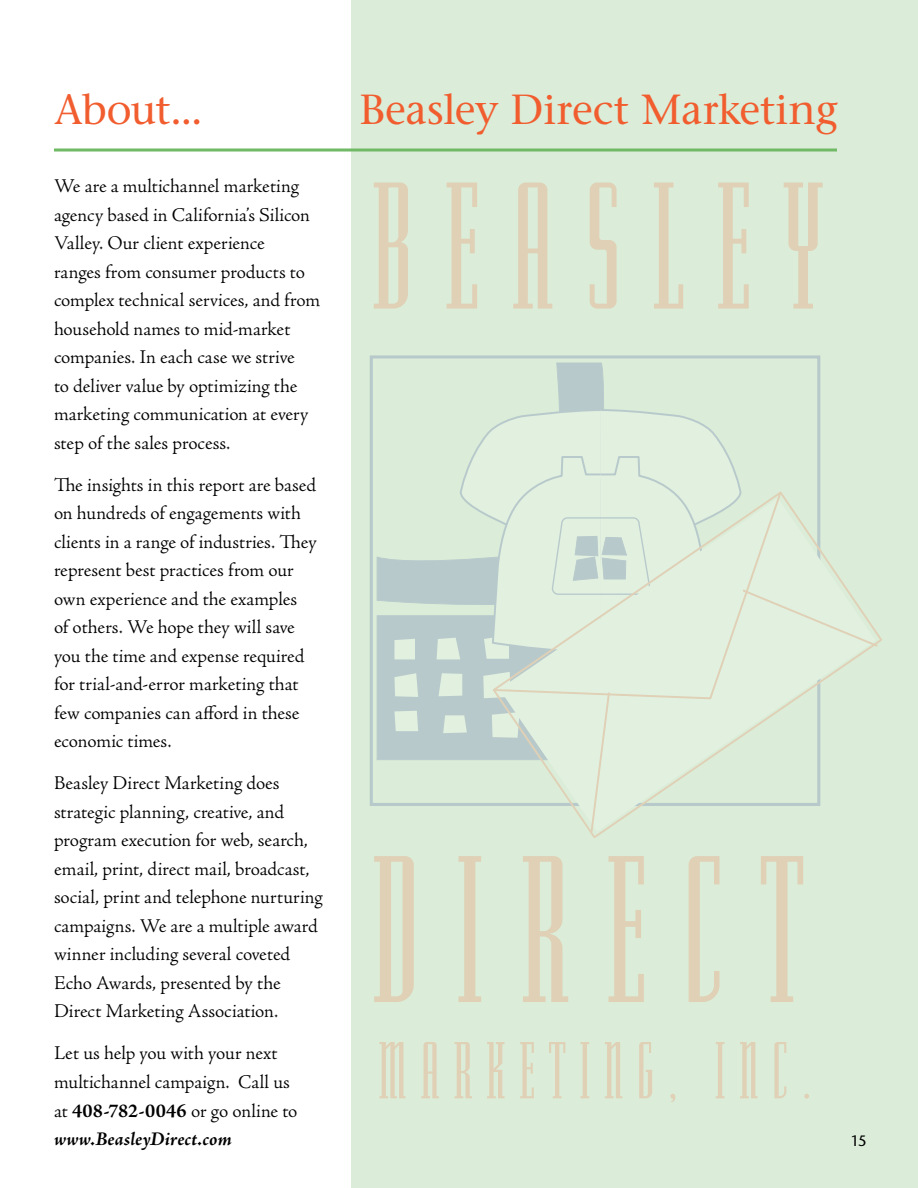
<style>
.page{position:relative;width:918px;height:1188px;background:#fff}
.page>*{position:absolute;margin:0;border:0;box-sizing:border-box;transform-origin:0 0}
.t1{font:42px "Stone Serif";letter-spacing:-.01em;color:#f15d2f}
.t2{font:300 19.5px/28.5px "Adobe Jenson Pro";color:#000}
.t3{font:15px "Stone Sans";color:#000}
.s1{font-weight:700}
.s2{font-weight:700;font-style:italic}
</style>
<div class="page">
<div style="left:351px;top:0;width:567px;height:1188px;background:#dbedd8"></div>
<svg style="left:54px;top:148px;width:783px;height:4px;background:#8dc785"></svg>
<svg style="left:376px;top:362px;width:228px;height:242px"></svg>
<div style="left:377px;top:615px;width:250px;height:145px;background:#b7c9cb"></div>
<svg style="left:394px;top:639px;width:21px;height:20px"></svg>
<svg style="left:394px;top:673px;width:24px;height:24px"></svg>
<svg style="left:443px;top:715px;width:24px;height:18px"></svg>
<svg style="left:439px;top:673px;width:23px;height:23px"></svg>
<svg style="left:394px;top:711px;width:24px;height:20px"></svg>
<svg style="left:483px;top:675px;width:8px;height:23px"></svg>
<svg style="left:374px;top:183px;width:34px;height:126px"></svg>
<svg style="left:447px;top:183px;width:30px;height:126px"></svg>
<svg style="left:513px;top:183px;width:39px;height:126px"></svg>
<svg style="left:590px;top:183px;width:27px;height:126px"></svg>
<svg style="left:654px;top:183px;width:29px;height:126px"></svg>
<svg style="left:718px;top:183px;width:31px;height:126px"></svg>
<svg style="left:784px;top:183px;width:39px;height:126px"></svg>
<svg style="left:374px;top:856px;width:40px;height:146px"></svg>
<svg style="left:458px;top:856px;width:23px;height:146px"></svg>
<svg style="left:523px;top:856px;width:45px;height:146px"></svg>
<svg style="left:608px;top:856px;width:36px;height:146px"></svg>
<svg style="left:689px;top:856px;width:31px;height:146px"></svg>
<svg style="left:761px;top:856px;width:42px;height:146px"></svg>
<svg style="left:379px;top:1042px;width:27px;height:56px"></svg>
<svg style="left:421px;top:1042px;width:18px;height:56px"></svg>
<svg style="left:454px;top:1042px;width:18px;height:56px"></svg>
<svg style="left:487px;top:1042px;width:18px;height:56px"></svg>
<svg style="left:520px;top:1042px;width:14px;height:56px"></svg>
<svg style="left:549px;top:1042px;width:16px;height:56px"></svg>
<svg style="left:580px;top:1042px;width:9px;height:56px"></svg>
<svg style="left:605px;top:1042px;width:17px;height:56px"></svg>
<svg style="left:639px;top:1042px;width:13px;height:56px"></svg>
<svg style="left:670px;top:1094px;width:5px;height:8px"></svg>
<svg style="left:716px;top:1042px;width:8px;height:56px"></svg>
<svg style="left:740px;top:1042px;width:18px;height:56px"></svg>
<svg style="left:774px;top:1042px;width:12px;height:56px"></svg>
<svg style="left:804px;top:1094px;width:5px;height:5px"></svg>
<svg style="left:491px;top:637px;width:391px;height:201px"></svg>
<svg style="left:589px;top:690px;width:22px;height:144px"></svg>
<svg style="left:437px;top:408px;width:443px;height:251px"></svg>
<h1 class="t1" style="left:54px;top:85px;width:150px">About...</h1>
<h1 class="t1" style="left:360px;top:85px;width:480px">Beasley Direct Marketing</h1>
<p class="t2" style="left:54px;top:172px;width:268px">We are a multichannel marketing agency based in California’s Silicon<br>Valley. Our client experience<br>ranges from consumer products to complex technical services, and from household names to mid-market companies. In each case we strive<br>to deliver value by optimizing the marketing communication at every step of the sales process.</p>
<p class="t2" style="left:54px;top:471px;width:264px">The insights in this report are based on hundreds of engagements with clients in a range of industries. They represent best practices from our own experience and the examples<br>of others. We hope they will save you the time and expense required for trial-and-error marketing that few companies can afford in these economic times.</p>
<p class="t2" style="left:54px;top:769px;width:270px">Beasley Direct Marketing does strategic planning, creative, and program execution for web, search, email, print, direct mail, broadcast, social, print and telephone nurturing campaigns. We are a multiple award winner including several coveted Echo Awards, presented by the Direct Marketing Association.</p>
<p class="t2" style="left:54px;top:1039px;width:245px">Let us help you with your next multichannel campaign. Call us at <span class="s1">408-782-0046</span> or go online to <span class="s2">www.BeasleyDirect.com</span></p>
<p class="t3" style="left:851px;top:1132px;width:18px">15</p>
</div>
